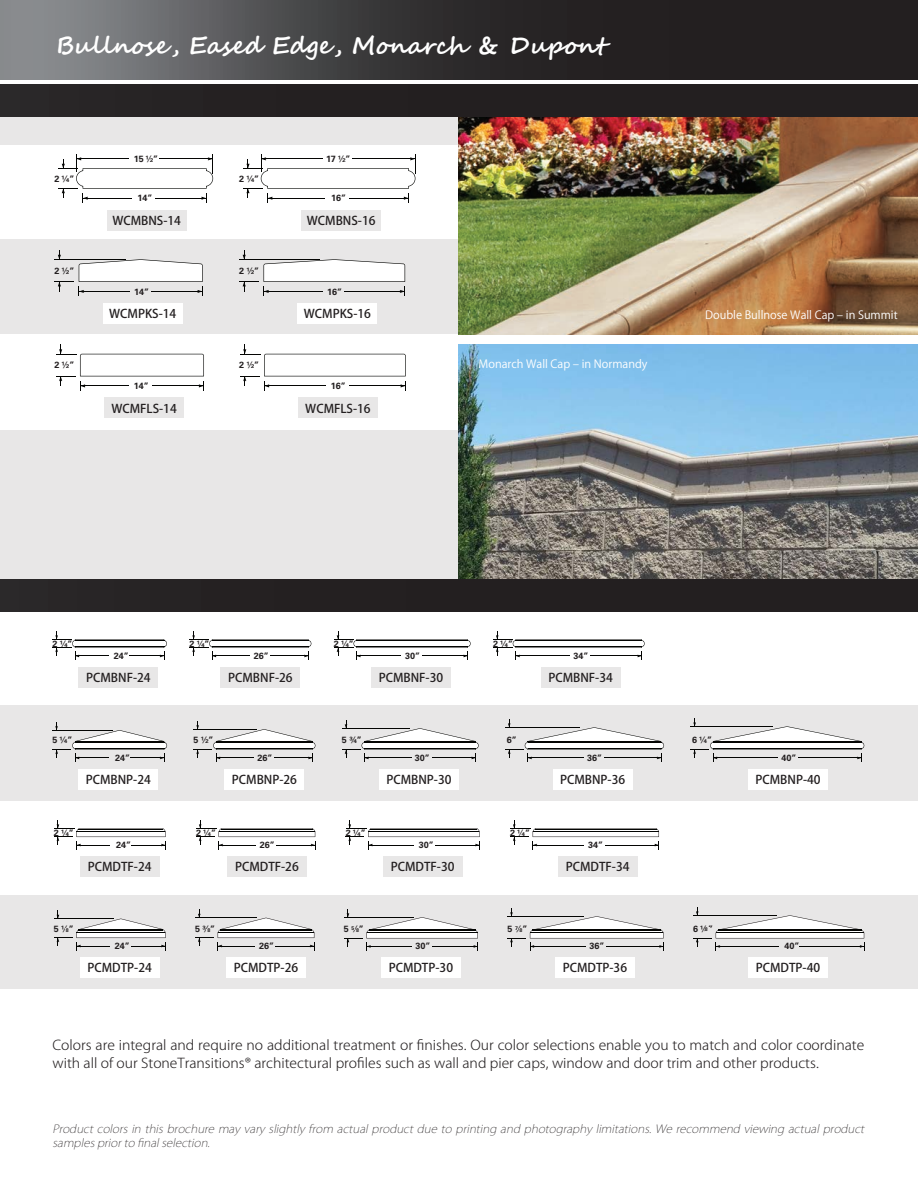
<style>
.page{position:relative;width:918px;height:1188px;background:#fff}
.page>*{position:absolute;margin:0;border:0;box-sizing:border-box;transform-origin:0 0}
.CollectionTitles{font:700 24px "Segoe Script";color:#fff}
.copy{font:300 13.5px/18px "Koz Go Pro";color:#231f20;scale:1.04 1}
.Table_Style{font:500 12px "Koz Go Pro";color:#231f20}
.t1{font:italic 200 11.25px/13.5px "Koz Go Pro";color:#231f20;scale:1.04 1}
.t2{font:11.25px "Koz Go Pro";color:#fff}
.t3{font:700 9px "Univers LT Std";color:#231f20}
.t4{font:700 5.25px "Univers LT Std";color:#231f20}
</style>
<div class="page">
<div style="left:0;top:116px;width:918px;height:29px;background:#e8e7e7"></div>
<div style="left:0;top:240px;width:918px;height:94px;background:#e8e7e7"></div>
<div style="left:0;top:430px;width:458px;height:149px;background:#e8e7e7"></div>
<div style="left:0;top:896px;width:918px;height:93px;background:#e8e7e7"></div>
<div style="left:0;top:706px;width:918px;height:95px;background:#e8e7e7"></div>
<img style="left:458px;top:344px;width:460px;height:235px">
<img style="left:458px;top:116px;width:460px;height:218px">
<div style="left:0;top:579px;width:918px;height:32px;background:#231f20"></div>
<div style="left:0;top:84px;width:918px;height:32px;background:#231f20"></div>
<svg style="left:54px;top:911px;width:112px;height:39px"></svg>
<div style="left:80px;top:957px;width:79px;height:21px;background:#fff"></div>
<svg style="left:195px;top:910px;width:120px;height:40px"></svg>
<div style="left:226px;top:957px;width:80px;height:21px;background:#fff"></div>
<svg style="left:344px;top:909px;width:134px;height:42px"></svg>
<div style="left:381px;top:957px;width:80px;height:21px;background:#fff"></div>
<svg style="left:507px;top:908px;width:157px;height:43px"></svg>
<div style="left:555px;top:957px;width:80px;height:21px;background:#fff"></div>
<svg style="left:693px;top:907px;width:172px;height:44px"></svg>
<div style="left:748px;top:957px;width:80px;height:21px;background:#fff"></div>
<svg style="left:54px;top:820px;width:112px;height:29px"></svg>
<div style="left:80px;top:856px;width:79px;height:21px;background:#e8e7e7"></div>
<svg style="left:196px;top:820px;width:120px;height:29px"></svg>
<div style="left:227px;top:856px;width:80px;height:21px;background:#e8e7e7"></div>
<svg style="left:346px;top:820px;width:134px;height:29px"></svg>
<div style="left:383px;top:856px;width:79px;height:21px;background:#e8e7e7"></div>
<svg style="left:510px;top:820px;width:149px;height:29px"></svg>
<div style="left:558px;top:856px;width:79px;height:21px;background:#e8e7e7"></div>
<hr style="left:52px;top:730px;width:61px;height:1px;background:#040503">
<svg style="left:53px;top:722px;width:114px;height:40px"></svg>
<div style="left:79px;top:769px;width:79px;height:21px;background:#fff"></div>
<svg style="left:194px;top:721px;width:121px;height:41px"></svg>
<div style="left:225px;top:769px;width:79px;height:21px;background:#fff"></div>
<svg style="left:342px;top:720px;width:137px;height:42px"></svg>
<div style="left:379px;top:769px;width:80px;height:21px;background:#fff"></div>
<svg style="left:505px;top:719px;width:159px;height:43px"></svg>
<div style="left:553px;top:769px;width:79px;height:21px;background:#fff"></div>
<svg style="left:691px;top:718px;width:173px;height:44px"></svg>
<div style="left:748px;top:769px;width:80px;height:21px;background:#fff"></div>
<svg style="left:53px;top:631px;width:114px;height:29px"></svg>
<div style="left:79px;top:667px;width:79px;height:21px;background:#e8e7e7"></div>
<svg style="left:190px;top:631px;width:121px;height:29px"></svg>
<div style="left:221px;top:667px;width:79px;height:21px;background:#e8e7e7"></div>
<svg style="left:334px;top:631px;width:137px;height:29px"></svg>
<div style="left:371px;top:667px;width:80px;height:21px;background:#e8e7e7"></div>
<svg style="left:493px;top:631px;width:152px;height:29px"></svg>
<div style="left:541px;top:667px;width:79px;height:21px;background:#e8e7e7"></div>
<svg style="left:56px;top:344px;width:148px;height:47px"></svg>
<div style="left:104px;top:398px;width:80px;height:20px;background:#e8e7e7"></div>
<svg style="left:240px;top:344px;width:166px;height:47px"></svg>
<div style="left:298px;top:398px;width:80px;height:20px;background:#e8e7e7"></div>
<svg style="left:54px;top:250px;width:149px;height:46px"></svg>
<div style="left:103px;top:303px;width:79px;height:21px;background:#fff"></div>
<svg style="left:239px;top:250px;width:167px;height:46px"></svg>
<div style="left:298px;top:303px;width:79px;height:21px;background:#fff"></div>
<svg style="left:58px;top:154px;width:156px;height:49px"></svg>
<div style="left:107px;top:210px;width:79px;height:21px;background:#e8e7e7"></div>
<svg style="left:243px;top:154px;width:173px;height:49px"></svg>
<div style="left:302px;top:210px;width:79px;height:21px;background:#e8e7e7"></div>
<svg style="left:0;top:0;width:918px;height:80px;background:#413f41"></svg>
<p class="CollectionTitles" style="left:56px;top:26px;width:551px">Bullnose , Eased Edge , Monarch &amp; Dupont</p>
<p class="t3" style="left:134px;top:154px;width:26px">15 1/2”</p>
<p class="t3" style="left:326px;top:154px;width:26px">17 1/2”</p>
<p class="t3" style="left:54px;top:173px;width:22px">2 1/4”</p>
<p class="t3" style="left:239px;top:173px;width:22px">2 1/4”</p>
<p class="t3" style="left:137px;top:193px;width:17px">14”</p>
<p class="Table_Style" style="left:112px;top:213px;width:70px">WCMBNS-14</p>
<p class="t3" style="left:331px;top:193px;width:17px">16”</p>
<p class="Table_Style" style="left:307px;top:213px;width:70px">WCMBNS-16</p>
<p class="t3" style="left:54px;top:266px;width:22px">2 1/2”</p>
<p class="t3" style="left:239px;top:266px;width:22px">2 1/2”</p>
<p class="t3" style="left:134px;top:287px;width:17px">14”</p>
<p class="Table_Style" style="left:109px;top:306px;width:69px">WCMPKS-14</p>
<p class="t3" style="left:327px;top:287px;width:17px">16”</p>
<p class="Table_Style" style="left:304px;top:306px;width:69px">WCMPKS-16</p>
<p class="t2" style="left:705px;top:308px;width:194px">Double Bullnose Wall Cap – in Summit</p>
<p class="t3" style="left:54px;top:360px;width:22px">2 1/2”</p>
<p class="t3" style="left:239px;top:360px;width:22px">2 1/2”</p>
<p class="t2" style="left:479px;top:357px;width:170px">Monarch Wall Cap – in Normandy</p>
<p class="t3" style="left:134px;top:381px;width:17px">14”</p>
<p class="Table_Style" style="left:111px;top:401px;width:67px">WCMFLS-14</p>
<p class="t3" style="left:331px;top:381px;width:17px">16”</p>
<p class="Table_Style" style="left:305px;top:401px;width:67px">WCMFLS-16</p>
<p class="t3" style="left:53px;top:639px;width:22px">2 1/4”</p>
<p class="t3" style="left:190px;top:639px;width:22px">2 1/4”</p>
<p class="t3" style="left:334px;top:639px;width:22px">2 1/4”</p>
<p class="t3" style="left:493px;top:639px;width:22px">2 1/4”</p>
<p class="t3" style="left:114px;top:651px;width:17px">24”</p>
<p class="Table_Style" style="left:86px;top:670px;width:66px">PCMBNF-24</p>
<p class="t3" style="left:254px;top:651px;width:17px">26”</p>
<p class="Table_Style" style="left:228px;top:670px;width:66px">PCMBNF-26</p>
<p class="t3" style="left:405px;top:651px;width:17px">30”</p>
<p class="Table_Style" style="left:379px;top:670px;width:66px">PCMBNF-30</p>
<p class="t3" style="left:574px;top:651px;width:17px">34”</p>
<p class="Table_Style" style="left:548px;top:670px;width:66px">PCMBNF-34</p>
<p class="t3" style="left:52px;top:735px;width:22px">5 1/4”</p>
<p class="t3" style="left:194px;top:735px;width:22px">5 1/2”</p>
<p class="t3" style="left:342px;top:735px;width:22px">5 3/4”</p>
<p class="t3" style="left:507px;top:735px;width:12px">6”</p>
<p class="t3" style="left:692px;top:735px;width:22px">6 1/4”</p>
<p class="t3" style="left:115px;top:752px;width:17px">24”</p>
<p class="Table_Style" style="left:86px;top:772px;width:67px">PCMBNP-24</p>
<p class="t3" style="left:258px;top:752px;width:17px">26”</p>
<p class="Table_Style" style="left:232px;top:772px;width:67px">PCMBNP-26</p>
<p class="t3" style="left:415px;top:752px;width:17px">30”</p>
<p class="Table_Style" style="left:386px;top:772px;width:67px">PCMBNP-30</p>
<p class="t3" style="left:587px;top:752px;width:17px">36”</p>
<p class="Table_Style" style="left:560px;top:772px;width:67px">PCMBNP-36</p>
<p class="t3" style="left:782px;top:752px;width:17px">40”</p>
<p class="Table_Style" style="left:755px;top:772px;width:67px">PCMBNP-40</p>
<p class="t3" style="left:54px;top:827px;width:22px">2 1/4”</p>
<p class="t3" style="left:196px;top:827px;width:22px">2 1/4”</p>
<p class="t3" style="left:346px;top:827px;width:22px">2 1/4”</p>
<p class="t3" style="left:510px;top:827px;width:22px">2 1/4”</p>
<p class="t3" style="left:116px;top:839px;width:17px">24”</p>
<p class="Table_Style" style="left:88px;top:859px;width:65px">PCMDTF-24</p>
<p class="t3" style="left:260px;top:839px;width:17px">26”</p>
<p class="Table_Style" style="left:235px;top:859px;width:65px">PCMDTF-26</p>
<p class="t3" style="left:419px;top:839px;width:17px">30”</p>
<p class="Table_Style" style="left:391px;top:859px;width:65px">PCMDTF-30</p>
<p class="t3" style="left:588px;top:839px;width:17px">34”</p>
<p class="Table_Style" style="left:566px;top:859px;width:65px">PCMDTF-34</p>
<p class="t3" style="left:54px;top:923px;width:22px">5 1/4”</p>
<p class="t4" style="left:66px;top:927px;width:4px">8</p>
<p class="t3" style="left:195px;top:923px;width:22px">5 3/4”</p>
<p class="t4" style="left:207px;top:927px;width:4px">8</p>
<p class="t3" style="left:344px;top:924px;width:22px">5 3/4”</p>
<p class="t4" style="left:356px;top:927px;width:4px">8</p>
<p class="t4" style="left:352px;top:925px;width:4px">5</p>
<p class="t3" style="left:507px;top:924px;width:22px">5 3/4”</p>
<p class="t4" style="left:520px;top:927px;width:4px">8</p>
<p class="t4" style="left:515px;top:925px;width:4px">7</p>
<p class="t3" style="left:693px;top:923px;width:22px">6 1/4”</p>
<p class="t4" style="left:705px;top:927px;width:4px">8</p>
<p class="t3" style="left:115px;top:940px;width:17px">24”</p>
<p class="t3" style="left:259px;top:940px;width:17px">26”</p>
<p class="t3" style="left:415px;top:940px;width:17px">30”</p>
<p class="t3" style="left:589px;top:940px;width:17px">36”</p>
<p class="t3" style="left:784px;top:940px;width:17px">40”</p>
<p class="Table_Style" style="left:88px;top:960px;width:66px">PCMDTP-24</p>
<p class="Table_Style" style="left:234px;top:960px;width:66px">PCMDTP-26</p>
<p class="Table_Style" style="left:389px;top:960px;width:66px">PCMDTP-30</p>
<p class="Table_Style" style="left:563px;top:960px;width:66px">PCMDTP-36</p>
<p class="Table_Style" style="left:756px;top:960px;width:66px">PCMDTP-40</p>
<p class="copy" style="left:52px;top:1036px;width:782px">Colors are integral and require no additional treatment or finishes. Our color selections enable you to match and color coordinate with all of our StoneTransitions® architectural profiles such as wall and pier caps, window and door trim and other products.</p>
<p class="t1" style="left:52px;top:1122px;width:785px">Product colors in this brochure may vary slightly from actual product due to printing and photography limitations. We recommend viewing actual product samples prior to final selection.</p>
</div>
